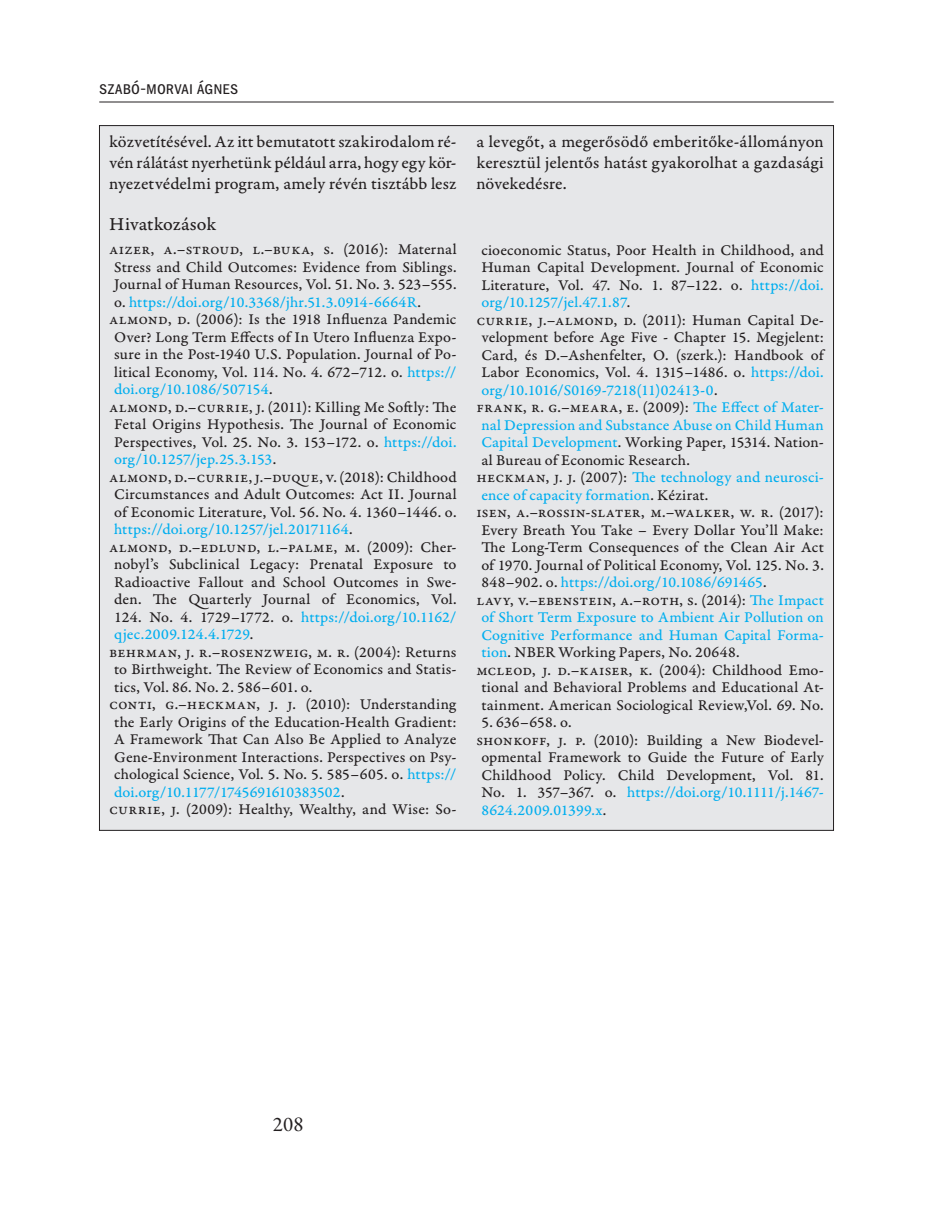
<style>
.page{position:relative;width:933px;height:1231px;background:#fff}
.page>*{position:absolute;margin:0;border:0;box-sizing:border-box;transform-origin:0 0}
.t1{font:21px "Garamond Premr Pro";color:#231f20}
.t2{font:19.25px "Franklin Gothic Cond";letter-spacing:.005em;color:#231f20}
.keretes-cim-ref{font:19.25px "Garamond Premr Pro Capt";letter-spacing:.005em;color:#231f20}
.keretes-body{font:17.5px/21px "Garamond Premr Pro Capt";letter-spacing:.005em;color:#231f20;text-align:justify}
.keretes-ref{font:15.75px/17.5px "Garamond Premr Pro Capt";letter-spacing:.005em;color:#231f20;text-align:justify}
.keretes-ref-2{font:15.75px/17.5px "Garamond Premr Pro Capt";letter-spacing:.01em;color:#00aeef}
.s1{color:#00aeef}
.s2{color:#231f20}
</style>
<div class="page">
<div style="left:99px;top:126px;width:734px;height:704px;background:#e6e7e9"></div>
<hr style="left:99px;top:102px;width:734px;height:1px;background:#231f20">
<p class="t2" style="left:99px;top:76px;width:139px">Szabó-Morvai Ágnes</p>
<p class="keretes-body" style="left:109px;top:131px;width:349px">közvetítésével. Az itt bemutatott szakirodalom ré&shy;vén rálátást nyerhetünk például arra, hogy egy kör&shy;nyezetvédelmi program, amely révén tisztább lesz</p>
<p class="keretes-body" style="left:476px;top:131px;width:349px">a levegőt, a megerősödő emberitőke-állományon keresztül jelentős hatást gyakorolhat a gazdasági növekedésre.</p>
<p class="keretes-cim-ref" style="left:109px;top:213px;width:109px">Hivatkozások</p>
<p class="keretes-ref" style="left:114px;top:241px;width:344px;text-indent:-5px">Aizer, A.–Stroud, L.–Buka, S. (2016): Maternal Stress and Child Outcomes: Evidence from Siblings.<br>Journal of Human Resources, Vol. 51. No. 3. 523–555. o. <span class="s1">https://doi.org/10.3368/jhr.51.3.0914-6664R</span>.</p>
<p class="keretes-ref" style="left:114px;top:311px;width:344px;text-indent:-5px">Almond, D. (2006): Is the 1918 Influenza Pandemic Over? Long Term Effects of In Utero Influenza Expo&shy;sure in the Post-1940 U.S. Population. Journal of Po&shy;litical Economy, Vol. 114. No. 4. 672–712. o. <span class="s1">https:// doi.org/10.1086/507154</span>.</p>
<p class="keretes-ref" style="left:114px;top:398px;width:344px;text-indent:-5px">Almond, D.–Currie, J. (2011): Killing Me Softly: The Fetal Origins Hypothesis. The Journal of Economic Perspectives, Vol. 25. No. 3. 153–172. o. <span class="s1">https://doi. org/10.1257/jep.25.3.153</span>.</p>
<p class="keretes-ref" style="left:114px;top:468px;width:344px;text-indent:-5px">Almond, D.–Currie, J.–Duque, V. (2018): Childhood Circumstances and Adult Outcomes: Act II. Journal of Economic Literature, Vol. 56. No. 4. 1360–1446. o. <span class="s1">https://doi.org/10.1257/jel.20171164</span>.</p>
<p class="keretes-ref" style="left:114px;top:538px;width:344px;text-indent:-5px">Almond, D.–Edlund, L.–Palme, M. (2009): Cher&shy;nobyl’s Subclinical Legacy: Prenatal Exposure to Radioactive Fallout and School Outcomes in Swe&shy;den. The Quarterly Journal of Economics, Vol.<br>124. No. 4. 1729–1772. o. <span class="s1">https://doi.org/10.1162/ qjec.2009.124.4.1729</span>.</p>
<p class="keretes-ref" style="left:114px;top:643px;width:344px;text-indent:-5px">Behrman, J. R.–Rosenzweig, M. R. (2004): Returns to Birthweight. The Review of Economics and Statis&shy;tics, Vol. 86. No. 2. 586–601. o.</p>
<p class="keretes-ref" style="left:114px;top:696px;width:344px;text-indent:-5px">Conti, G.–Heckman, J. J. (2010): Understanding the Early Origins of the Education-Health Gradient:<br>A Framework That Can Also Be Applied to Analyze Gene-Environment Interactions. Perspectives on Psy&shy;chological Science, Vol. 5. No. 5. 585–605. o. <span class="s1">https:// doi.org/10.1177/1745691610383502</span>.</p>
<p class="keretes-ref" style="left:109px;top:801px;width:349px">Currie, J. (2009): Healthy, Wealthy, and Wise: So-</p>
<p class="keretes-ref" style="left:481px;top:241px;width:344px">cioeconomic Status, Poor Health in Childhood, and Human Capital Development. Journal of Economic Literature, Vol. 47. No. 1. 87–122. o. <span class="s1">https://doi. org/10.1257/jel.47.1.87</span>.</p>
<p class="keretes-ref" style="left:481px;top:311px;width:344px;text-indent:-5px">Currie, J.–Almond, D. (2011): Human Capital De&shy;velopment before Age Five - Chapter 15. Megjelent:<br>Card, és D.–Ashenfelter, O. (szerk.): Handbook of Labor Economics, Vol. 4. 1315–1486. o. <span class="s1">https://doi. org/10.1016/S0169-7218(11)02413-0</span>.</p>
<p class="keretes-ref" style="left:481px;top:399px;width:344px;text-indent:-5px">Frank, R. G.–Meara, E. (2009): <span class="s1">The Effect of Mater&shy;nal Depression and Substance Abuse on Child Human Capital Development</span>. Working Paper, 15314. Nation&shy;al Bureau of Economic Research.</p>
<p class="keretes-ref-2" style="left:481px;top:469px;width:344px;text-indent:-5px"><span class="s2">Heckman, J. J. (2007):</span> The technology and neurosci&shy;ence of capacity formation<span class="s2">. Kézirat.</span></p>
<p class="keretes-ref" style="left:481px;top:504px;width:344px;text-indent:-5px">Isen, A.–Rossin-Slater, M.–Walker, W. R. (2017):<br>Every Breath You Take – Every Dollar You’ll Make:<br>The Long-Term Consequences of the Clean Air Act of 1970. Journal of Political Economy, Vol. 125. No. 3.<br>848–902. o. <span class="s1">https://doi.org/10.1086/691465</span>.</p>
<p class="keretes-ref-2" style="left:481px;top:591px;width:344px;text-align:justify;text-indent:-5px"><span class="s2">Lavy, V.–Ebenstein, A.–Roth, S. (2014):</span> The Impact of Short Term Exposure to Ambient Air Pollution on Cognitive Performance and Human Capital Forma&shy;tion<span class="s2">. NBER Working Papers, No. 20648.</span></p>
<p class="keretes-ref" style="left:476px;top:661px;width:349px;text-align:center">McLeod, J. D.–Kaiser, K. (2004): Childhood Emo&shy;tional and Behavioral Problems and Educational At&shy;tainment. American Sociological Review,Vol. 69. No.</p>
<p class="keretes-ref" style="left:481px;top:714px;width:92px">5. 636–658. o.</p>
<p class="keretes-ref" style="left:481px;top:731px;width:344px;text-indent:-5px">Shonkoff, J. P. (2010): Building a New Biodevel&shy;opmental Framework to Guide the Future of Early Childhood Policy. Child Development, Vol. 81.<br>No. 1. 357–367. o. <span class="s1">https://doi.org/10.1111/j.1467- 8624.2009.01399.x</span>.</p>
<h1 class="t1" style="left:273px;top:1111px;width:32px">208</h1>
</div>
